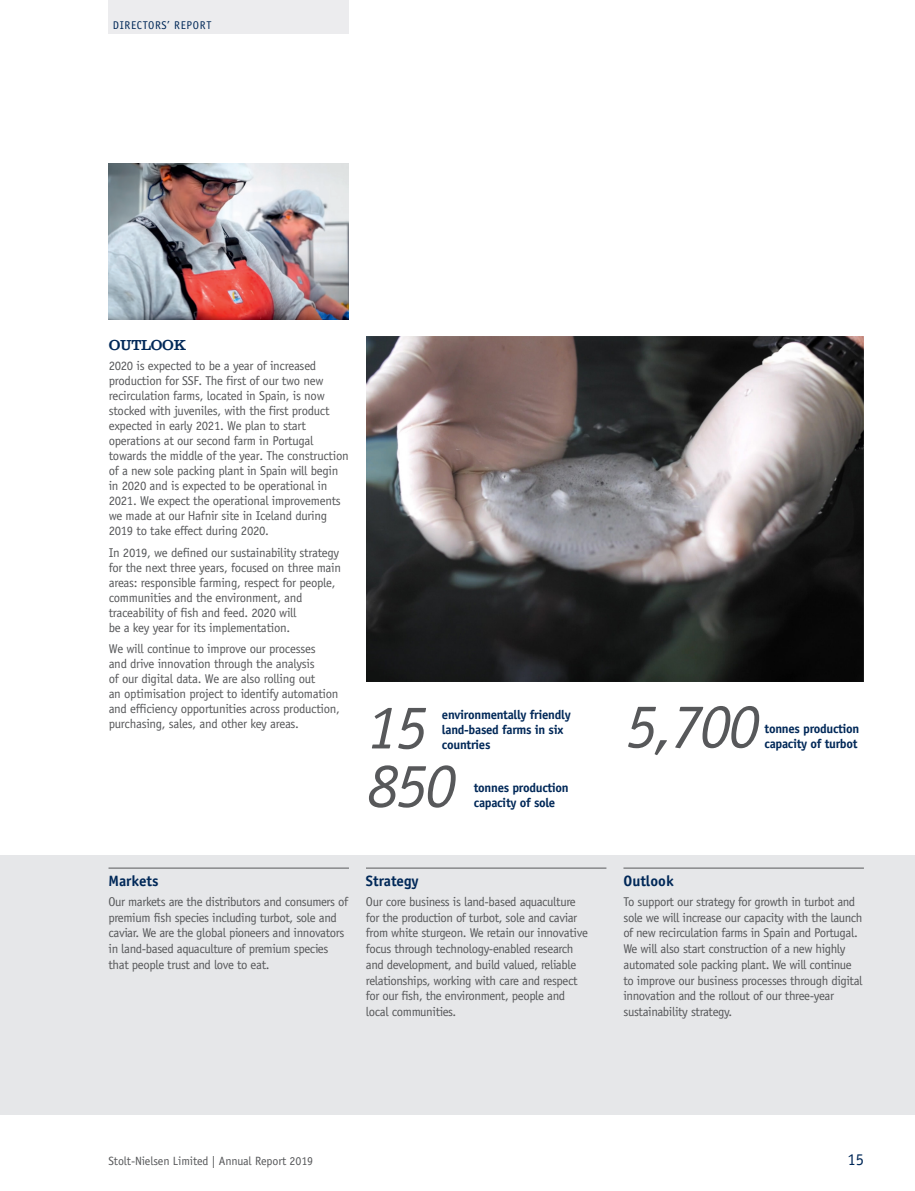
<style>
.page{position:relative;width:915px;height:1191px;background:#fff}
.page>*{position:absolute;margin:0;border:0;box-sizing:border-box;transform-origin:0 0}
.t1{font:italic 63px "Officina Sans Std";letter-spacing:-.04em;color:#57585a}
.t2{font:16.5px "Officina Sans Std";color:#002858}
.Chart_Heading{font:700 15px "Officina Sans Std";color:#002858}
.t3{font:15px "Clarendon LT Std";letter-spacing:-.02em;color:#002858}
.Bodytext{font:12.75px/15px "Officina Sans Std";letter-spacing:-.03em;color:#57585a}
.t4{font:700 12.75px/15px "Officina Sans Std";letter-spacing:-.025em;color:#002858}
.t5{font:12px "Officina Sans Std";letter-spacing:-.01em;color:#57585a}
.t6{font:11.25px "Officina Sans Std";letter-spacing:.06em;color:#002858}
.s1{font-family:"Times New Roman"}
</style>
<div class="page">
<div style="left:0;top:855px;width:914px;height:259px;background:#e6e7e9"></div>
<svg style="left:366px;top:336px;width:498px;height:346px"></svg>
<img style="left:108px;top:163px;width:241px;height:156px">
<hr style="left:108px;top:868px;width:241px;height:1px;background:#57585a">
<hr style="left:366px;top:868px;width:240px;height:1px;background:#57585a">
<hr style="left:623px;top:868px;width:240px;height:1px;background:#57585a">
<div style="left:108px;top:0;width:241px;height:34px;background:#ececee"></div>
<p class="t6" style="left:113px;top:19px;width:100px">DIRECTORS’ REPORT</p>
<p class="t3" style="left:109px;top:336px;width:79px">OUTLOOK</p>
<p class="Bodytext" style="left:109px;top:358px;width:241px">2020 is expected to be a year of increased production for SSF. The first of our two new recirculation farms, located in Spain, is now stocked with juveniles, with the first product expected in early 2021. We plan to start operations at our second farm in Portugal towards the middle of the year. The construction of a new sole packing plant in Spain will begin in 2020 and is expected to be operational in 2021. We expect the operational improvements we made at our Hafnir site in Iceland during 2019 to take effect during 2020.</p>
<p class="Bodytext" style="left:109px;top:545px;width:234px">In 2019, we defined our sustainability strategy for the next three years, focused on three main areas: responsible farming, respect for people, communities and the environment, and traceability of fish and feed. 2020 will<br>be a key year for its implementation.</p>
<p class="Bodytext" style="left:109px;top:641px;width:233px">We will continue to improve our processes<br>and drive innovation through the analysis<br>of our digital data. We are also rolling out<br>an optimisation project to identify automation and efficiency opportunities across production, purchasing, sales, and other key areas.</p>
<p class="t1" style="left:367px;top:690px;width:62px">15</p>
<p class="t4" style="left:442px;top:706px;width:130px">environmentally friendly land-based farms in six countries</p>
<p class="t1" style="left:367px;top:749px;width:91px">850</p>
<p class="t4" style="left:473px;top:780px;width:96px">tonnes production capacity of sole</p>
<p class="Chart_Heading" style="left:108px;top:871px;width:52px">Markets</p>
<p class="Bodytext" style="left:108px;top:893px;width:241px;line-height:15.8px">Our markets are the distributors and consumers of premium fish species including turbot, sole and caviar. We are the global pioneers and innovators in land-based aquaculture of premium species that people trust and love to eat.</p>
<p class="Chart_Heading" style="left:366px;top:871px;width:54px">Strategy</p>
<p class="Bodytext" style="left:366px;top:893px;width:223px;line-height:15.8px">Our core business is land-based aquaculture for the production of turbot, sole and caviar from white sturgeon. We retain our innovative focus through technology-enabled research and development, and build valued, reliable relationships, working with care and respect for our fish, the environment, people and local communities.</p>
<p class="t1" style="left:626px;top:689px;width:135px">5,700</p>
<p class="t4" style="left:764px;top:720px;width:96px">tonnes production capacity of turbot</p>
<p class="Chart_Heading" style="left:623px;top:871px;width:52px">Outlook</p>
<p class="Bodytext" style="left:623px;top:893px;width:240px;line-height:15.8px">To support our strategy for growth in turbot and sole we will increase our capacity with the launch of new recirculation farms in Spain and Portugal.<br>We will also start construction of a new highly automated sole packing plant. We will continue to improve our business processes through digital innovation and the rollout of our three-year sustainability strategy.</p>
<p class="t5" style="left:109px;top:1148px;width:207px">Stolt-Nielsen Limited <span class="s1">│</span>Annual Report 2019</p>
<p class="t2" style="left:851px;top:1144px;width:18px">15</p>
<p class="t5" style="left:108px;top:1154px;width:206px">Stolt-Nielsen Limited | Annual Report 2019</p>
<p class="t2" style="left:847px;top:1150px;width:18px">15</p>
</div>
